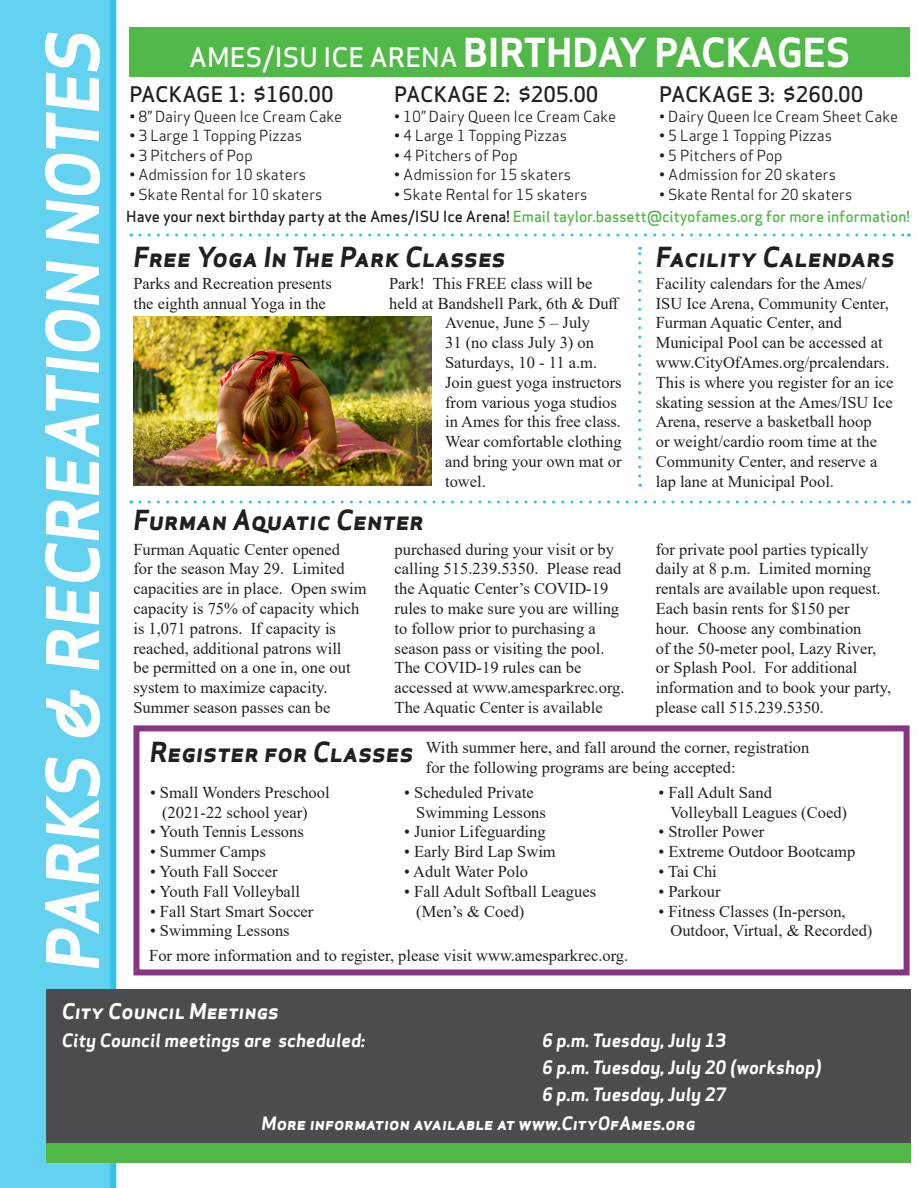
<style>
.page{position:relative;width:918px;height:1188px;background:#fff}
.page>*{position:absolute;margin:0;border:0;box-sizing:border-box;transform-origin:0 0}
.t1{font:italic 700 70.5px "Apex Sans";letter-spacing:-.005em;color:#fff}
.t2{font:italic 700 27px "Apex Sans";color:#231f20}
.t3{font:500 26.25px "Apex Sans";color:#fff}
.t4{font:500 21px "Apex Sans";color:#231f20}
.t5{font:italic 700 21px "Apex Sans";color:#fff}
.t6{font:italic 700 18px "Apex Sans";color:#fff}
.t7{font:16.5px/19.8px "Times New Roman";color:#231f20}
.t8{font:15px "Apex Sans";color:#231f20}
.t9{font:500 15px "Apex Sans";color:#51b948}
.s1{font-weight:700;font-size:39px}
.s2{color:#231f20}
</style>
<div class="page">
<div style="left:0;top:0;width:113px;height:1188px;background:#63d2f1"></div>
<div style="left:110px;top:0;width:6px;height:1188px;background:#2fc3ed"></div>
<div style="left:47px;top:1143px;width:864px;height:20px;background:#51b948"></div>
<div style="left:47px;top:990px;width:864px;height:153px;background:#4b4c4d"></div>
<div style="left:133px;top:725px;width:777px;height:250px;border:6px solid #863584"></div>
<div style="left:129px;top:28px;width:781px;height:49px;background:#51b948"></div>
<svg style="left:140px;top:234px;width:769px;height:3px"></svg>
<svg style="left:638px;top:247px;width:3px;height:229px"></svg>
<svg style="left:140px;top:500px;width:769px;height:3px"></svg>
<img style="left:133px;top:316px;width:299px;height:169px">
<p class="t1" style="left:27px;top:971px;width:942px;rotate:-90deg">PARKS &amp; RECREATION NOTES</p>
<p class="t3" style="left:189px;top:34px;width:662px">AMES/ISU ICE ARENA <span class="s1">BIRTHDAY PACKAGES</span></p>
<p class="t4" style="left:129px;top:76px;width:206px">PACKAGE 1: $160.00</p>
<p class="t8" style="left:129px;top:104px;width:214px">• 8” Dairy Queen Ice Cream Cake</p>
<p class="t8" style="left:129px;top:123px;width:174px">• 3 Large 1 Topping Pizzas</p>
<p class="t8" style="left:129px;top:143px;width:125px">• 3 Pitchers of Pop</p>
<p class="t8" style="left:129px;top:162px;width:178px">• Admission for 10 skaters</p>
<p class="t8" style="left:129px;top:182px;width:195px">• Skate Rental for 10 skaters</p>
<p class="t4" style="left:394px;top:76px;width:206px">PACKAGE 2: $205.00</p>
<p class="t8" style="left:394px;top:104px;width:223px">• 10” Dairy Queen Ice Cream Cake</p>
<p class="t8" style="left:394px;top:123px;width:174px">• 4 Large 1 Topping Pizzas</p>
<p class="t8" style="left:394px;top:143px;width:125px">• 4 Pitchers of Pop</p>
<p class="t8" style="left:394px;top:162px;width:178px">• Admission for 15 skaters</p>
<p class="t8" style="left:394px;top:182px;width:195px">• Skate Rental for 15 skaters</p>
<p class="t4" style="left:659px;top:76px;width:206px">PACKAGE 3: $260.00</p>
<p class="t8" style="left:659px;top:104px;width:240px">• Dairy Queen Ice Cream Sheet Cake</p>
<p class="t8" style="left:659px;top:123px;width:174px">• 5 Large 1 Topping Pizzas</p>
<p class="t8" style="left:659px;top:143px;width:125px">• 5 Pitchers of Pop</p>
<p class="t8" style="left:659px;top:162px;width:178px">• Admission for 20 skaters</p>
<p class="t8" style="left:659px;top:182px;width:195px">• Skate Rental for 20 skaters</p>
<p class="t9" style="left:126px;top:203px;width:785px"><span class="s2">Have your next birthday party at the Ames/ISU Ice Arena!</span> Email taylor.bassett@cityofames.org for more information!</p>
<p class="t2" style="left:133px;top:240px;width:374px">Free Yoga In The Park Classes</p>
<p class="t7" style="left:133px;top:273px;width:200px">Parks and Recreation presents the eighth annual Yoga in the</p>
<p class="t7" style="left:389px;top:273px;width:205px">Park! This FREE class will be</p>
<p class="t7" style="left:389px;top:293px;width:232px">held at Bandshell Park, 6th &amp; Duff</p>
<p class="t7" style="left:445px;top:312px;width:146px">Avenue, June 5 – July</p>
<p class="t7" style="left:445px;top:332px;width:150px">31 (no class July 3) on</p>
<p class="t7" style="left:445px;top:352px;width:153px">Saturdays, 10 - 11 a.m.</p>
<p class="t7" style="left:445px;top:372px;width:178px">Join guest yoga instructors</p>
<p class="t7" style="left:445px;top:392px;width:173px">from various yoga studios</p>
<p class="t7" style="left:445px;top:411px;width:177px">in Ames for this free class.</p>
<p class="t7" style="left:445px;top:431px;width:178px">Wear comfortable clothing</p>
<p class="t7" style="left:445px;top:451px;width:178px">and bring your own mat or</p>
<p class="t7" style="left:445px;top:471px;width:42px">towel.</p>
<p class="t2" style="left:133px;top:503px;width:292px">Furman Aquatic Center</p>
<p class="t2" style="left:656px;top:240px;width:241px">Facility Calendars</p>
<p class="t7" style="left:656px;top:273px;width:239px">Facility calendars for the Ames/<br>ISU Ice Arena, Community Center,<br>Furman Aquatic Center, and<br>Municipal Pool can be accessed at www.CityOfAmes.org/prcalendars.<br>This is where you register for an ice skating session at the Ames/ISU Ice<br>Arena, reserve a basketball hoop<br>or weight/cardio room time at the<br>Community Center, and reserve a lap lane at Municipal Pool.</p>
<p class="t7" style="left:133px;top:539px;width:235px">Furman Aquatic Center opened<br>for the season May 29. Limited capacities are in place. Open swim capacity is 75% of capacity which is 1,071 patrons. If capacity is reached, additional patrons will<br>be permitted on a one in, one out system to maximize capacity.<br>Summer season passes can be</p>
<p class="t7" style="left:395px;top:539px;width:231px">purchased during your visit or by calling 515.239.5350. Please read the Aquatic Center’s COVID-19 rules to make sure you are willing to follow prior to purchasing a season pass or visiting the pool.<br>The COVID-19 rules can be accessed at www.amesparkrec.org.<br>The Aquatic Center is available</p>
<p class="t7" style="left:656px;top:539px;width:237px">for private pool parties typically daily at 8 p.m. Limited morning rentals are available upon request.<br>Each basin rents for $150 per<br>hour. Choose any combination<br>of the 50-meter pool, Lazy River, or Splash Pool. For additional information and to book your party, please call 515.239.5350.</p>
<p class="t2" style="left:150px;top:735px;width:265px">Register for Classes</p>
<p class="t7" style="left:426px;top:737px;width:385px">With summer here, and fall around the corner, registration for the following programs are being accepted:</p>
<p class="t7" style="left:150px;top:782px;width:181px">• Small Wonders Preschool</p>
<p class="t7" style="left:162px;top:802px;width:147px">(2021-22 school year)</p>
<p class="t7" style="left:150px;top:821px;width:155px">• Youth Tennis Lessons</p>
<p class="t7" style="left:150px;top:841px;width:117px">• Summer Camps</p>
<p class="t7" style="left:150px;top:861px;width:129px">• Youth Fall Soccer</p>
<p class="t7" style="left:150px;top:881px;width:152px">• Youth Fall Volleyball</p>
<p class="t7" style="left:150px;top:901px;width:165px">• Fall Start Smart Soccer</p>
<p class="t7" style="left:150px;top:920px;width:141px">• Swimming Lessons</p>
<p class="t7" style="left:404px;top:782px;width:131px">• Scheduled Private</p>
<p class="t7" style="left:416px;top:802px;width:131px">Swimming Lessons</p>
<p class="t7" style="left:404px;top:821px;width:143px">• Junior Lifeguarding</p>
<p class="t7" style="left:404px;top:841px;width:153px">• Early Bird Lap Swim</p>
<p class="t7" style="left:404px;top:861px;width:125px">• Adult Water Polo</p>
<p class="t7" style="left:404px;top:881px;width:193px">• Fall Adult Softball Leagues</p>
<p class="t7" style="left:416px;top:901px;width:110px">(Men’s &amp; Coed)</p>
<p class="t7" style="left:149px;top:945px;width:481px">For more information and to register, please visit www.amesparkrec.org.</p>
<p class="t7" style="left:658px;top:782px;width:115px">• Fall Adult Sand</p>
<p class="t7" style="left:670px;top:802px;width:178px">Volleyball Leagues (Coed)</p>
<p class="t7" style="left:658px;top:821px;width:107px">• Stroller Power</p>
<p class="t7" style="left:658px;top:841px;width:198px">• Extreme Outdoor Bootcamp</p>
<p class="t7" style="left:658px;top:861px;width:60px">• Tai Chi</p>
<p class="t7" style="left:658px;top:881px;width:64px">• Parkour</p>
<p class="t7" style="left:658px;top:901px;width:189px">• Fitness Classes (In-person,</p>
<p class="t7" style="left:670px;top:920px;width:203px">Outdoor, Virtual, &amp; Recorded)</p>
<p class="t5" style="left:62px;top:998px;width:219px">City Council Meetings</p>
<p class="t6" style="left:62px;top:1028px;width:305px">City Council meetings are scheduled:</p>
<p class="t6" style="left:542px;top:1028px;width:186px">6 p.m. Tuesday, July 13</p>
<p class="t6" style="left:542px;top:1055px;width:281px">6 p.m. Tuesday, July 20 (workshop)</p>
<p class="t6" style="left:542px;top:1082px;width:186px">6 p.m. Tuesday, July 27</p>
<p class="t6" style="left:262px;top:1112px;width:435px">More information available at www.CityOfAmes.org</p>
</div>
